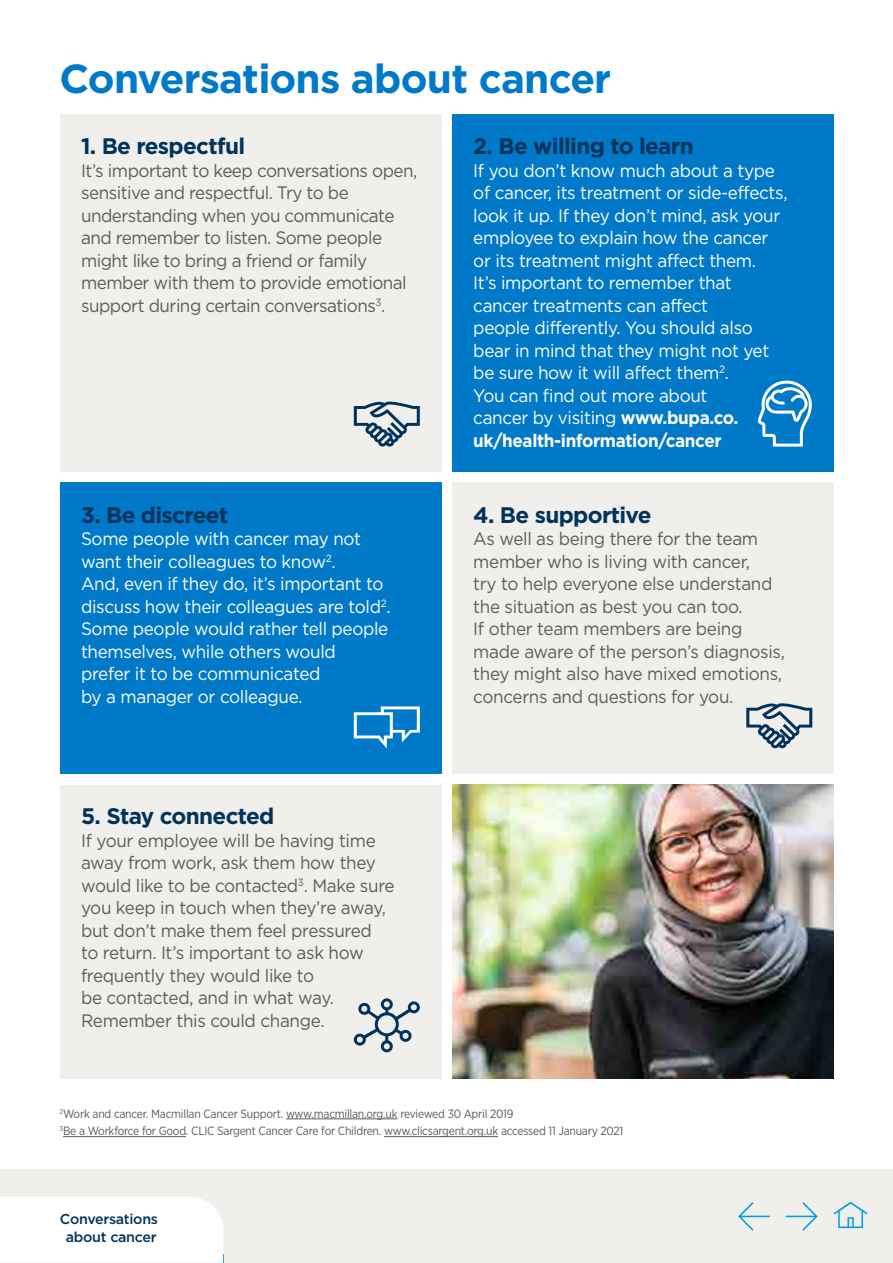
<style>
.page{position:relative;width:893px;height:1263px;background:#fff}
.page>*{position:absolute;margin:0;border:0;box-sizing:border-box;transform-origin:0 0}
.t1{font:700 40.5px "Gotham";letter-spacing:-.02em;color:#0079c8}
.t2{font:700 22.5px "Gotham";letter-spacing:-.03em;color:#00335b}
.t3{font:18px/22.5px "Gotham";letter-spacing:-.02em;color:#5c5c5c;scale:.95 1}
.t4{font:18px/22.5px "Gotham";letter-spacing:-.02em;color:#fff;scale:.95 1}
.t5{font:500 14.25px/18px "Gotham";letter-spacing:-.02em;color:#00335b;text-align:center}
.t6{font:12px/17.7px "Gotham Narrow";letter-spacing:-.02em;color:#5c5c5c}
.s1{font-weight:700}
</style>
<div class="page">
<div style="left:60px;top:114px;width:381px;height:358px;background:#f1efeb"></div>
<div style="left:60px;top:483px;width:381px;height:291px;background:#0079c8"></div>
<div style="left:60px;top:784px;width:381px;height:294px;background:#f1efeb"></div>
<div style="left:452px;top:114px;width:381px;height:358px;background:#0079c8"></div>
<div style="left:452px;top:483px;width:381px;height:291px;background:#f1efeb"></div>
<div style="left:0;top:1169px;width:893px;height:94px;background:#f1efeb"></div>
<svg style="left:757px;top:381px;width:55px;height:66px"></svg>
<hr style="left:286px;top:1118px;width:111px;height:1px;background:#5c5c5c">
<hr style="left:63px;top:1136px;width:123px;height:1px;background:#5c5c5c">
<hr style="left:384px;top:1136px;width:114px;height:1px;background:#5c5c5c">
<svg style="left:354px;top:401px;width:66px;height:46px"></svg>
<svg style="left:354px;top:706px;width:66px;height:42px"></svg>
<svg style="left:354px;top:998px;width:66px;height:54px"></svg>
<svg style="left:746px;top:703px;width:66px;height:45px"></svg>
<img style="left:452px;top:784px;width:381px;height:294px">
<svg style="left:738px;top:1202px;width:32px;height:29px"></svg>
<svg style="left:786px;top:1202px;width:32px;height:29px"></svg>
<div style="left:0;top:1197px;width:223px;height:66px;background:#fff"></div>
<svg style="left:833px;top:1202px;width:35px;height:26px"></svg>
<h1 class="t1" style="left:60px;top:55px;width:553px">Conversations about cancer</h1>
<p class="t2" style="left:81px;top:133px;width:166px">1. Be respectful</p>
<p class="t3" style="left:81px;top:159px;width:355px">It’s important to keep conversations open, sensitive and respectful. Try to be understanding when you communicate and remember to listen. Some people might like to bring a friend or family member with them to provide emotional support during certain conversations<sup>3</sup>.</p>
<p class="t2" style="left:81px;top:502px;width:149px">3. Be discreet</p>
<p class="t4" style="left:81px;top:527px;width:327px">Some people with cancer may not want their colleagues to know<sup>2</sup>.<br>And, even if they do, it’s important to discuss how their colleagues are told<sup>2</sup>.<br>Some people would rather tell people themselves, while others would<br>prefer it to be communicated<br>by a manager or colleague.</p>
<p class="t2" style="left:81px;top:803px;width:195px">5. Stay connected</p>
<p class="t3" style="left:81px;top:829px;width:332px">If your employee will be having time away from work, ask them how they would like to be contacted<sup>3</sup>. Make sure you keep in touch when they’re away, but don’t make them feel pressured<br>to return. It’s important to ask how frequently they would like to<br>be contacted, and in what way.<br>Remember this could change.</p>
<p class="t2" style="left:473px;top:133px;width:222px">2. Be willing to learn</p>
<p class="t4" style="left:473px;top:159px;width:332px">If you don’t know much about a type of cancer, its treatment or side-effects, look it up. If they don’t mind, ask your employee to explain how the cancer or its treatment might affect them.<br>It’s important to remember that cancer treatments can affect<br>people differently. You should also bear in mind that they might not yet be sure how it will affect them<sup>2</sup>.<br>You can fnd out more about<br>cancer by visiting <span class="s1">www.bupa.co. uk/health-information/cancer</span></p>
<p class="t2" style="left:473px;top:502px;width:180px">4. Be supportive</p>
<p class="t3" style="left:473px;top:527px;width:329px">As well as being there for the team member who is living with cancer,<br>try to help everyone else understand the situation as best you can too.<br>If other team members are being made aware of the person’s diagnosis, they might also have mixed emotions, concerns and questions for you.</p>
<p class="t6" style="left:60px;top:1104px;width:565px"><sup>2</sup>Work and cancer. Macmillan Cancer Support. www.macmillan.org.uk reviewed 30 April 2019<br><sup>3</sup>Be a Workforce for Good. CLIC Sargent Cancer Care for Children. www.clicsargent.org.uk accessed 11 January 2021</p>
<p class="t5" style="left:60px;top:1209px;width:100px">Conversations about cancer</p>
</div>
